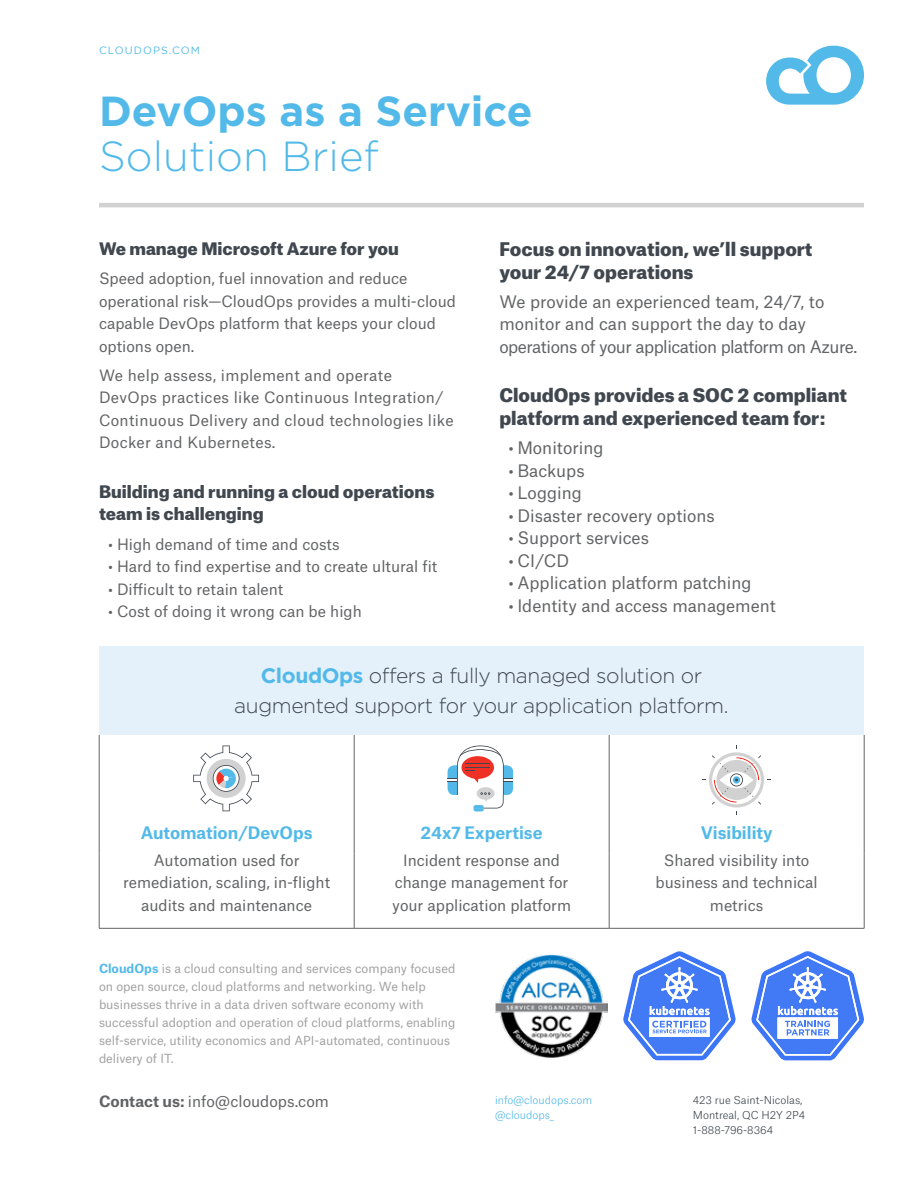
<style>
.page{position:relative;width:918px;height:1188px;background:#fff}
.page>*{position:absolute;margin:0;border:0;box-sizing:border-box;transform-origin:0 0}
.t1{font:700 42px "Gotham";color:#52b9e9}
.t2{font:300 42px "Gotham";color:#52b9e9}
.t3{font:300 21px/30px "Gotham";letter-spacing:-.02em;color:#40474f;text-align:center}
.t4{font:900 18px/22.5px "Atlas Grotesk";color:#40474f}
.t5{font:16.5px/22.5px "Atlas Grotesk";color:#626365}
.t6{font:900 16.5px/22.5px "Atlas Grotesk";color:#40474f}
.t7{font:700 16.5px "Atlas Grotesk";color:#52b9e9}
.t8{font:15px/22.5px "Atlas Grotesk";color:#626365;text-align:center}
.t9{font:15px/22.5px "Atlas Grotesk";letter-spacing:.02em;color:#626365}
.t10{font:12px/18px "Atlas Grotesk";color:#a2a0a1}
.t11{font:300 10.5px/15px "Atlas Grotesk";color:#40474f}
.t12{font:300 10.5px/15px "Atlas Grotesk";color:#52b9e9}
.t13{font:10.5px "Gotham";letter-spacing:.1em;color:#52b9e9}
.s1{font-weight:700;color:#52b9e9}
.s2{font-weight:700}
</style>
<div class="page">
<svg style="left:766px;top:46px;width:98px;height:59px"></svg>
<hr style="left:354px;top:735px;width:1px;height:119px;background:#626365">
<hr style="left:609px;top:735px;width:1px;height:119px;background:#626365">
<hr style="left:354px;top:854px;width:1px;height:74px;background:#626365">
<hr style="left:609px;top:854px;width:1px;height:74px;background:#626365">
<hr style="left:99px;top:735px;width:1px;height:119px;background:#626365">
<hr style="left:864px;top:735px;width:1px;height:119px;background:#626365">
<hr style="left:99px;top:854px;width:1px;height:74px;background:#626365">
<hr style="left:864px;top:854px;width:1px;height:74px;background:#626365">
<hr style="left:99px;top:928px;width:255px;height:1px;background:#626365">
<hr style="left:354px;top:928px;width:255px;height:1px;background:#626365">
<hr style="left:609px;top:928px;width:255px;height:1px;background:#626365">
<hr style="left:99px;top:203px;width:765px;height:4px;background:#d2d1d1">
<div style="left:99px;top:646px;width:765px;height:89px;background:#e4f0fa"></div>
<svg style="left:193px;top:746px;width:66px;height:65px"></svg>
<svg style="left:448px;top:745px;width:65px;height:66px"></svg>
<div style="left:709px;top:752px;width:55px;height:56px;background:#d2d1d1;border-radius:50%"></div>
<svg style="left:712px;top:755px;width:49px;height:50px"></svg>
<img style="left:495px;top:954px;width:112px;height:103px">
<svg style="left:623px;top:951px;width:113px;height:109px"></svg>
<svg style="left:751px;top:951px;width:113px;height:109px"></svg>
<p class="t13" style="left:99px;top:44px;width:102px">CLOUDOPS.COM</p>
<h1 class="t1" style="left:99px;top:87px;width:435px">DevOps as a Service</h1>
<h1 class="t2" style="left:99px;top:133px;width:281px">Solution Brief</h1>
<p class="t6" style="left:99px;top:236px;width:302px">We manage Microsoft Azure for you</p>
<p class="t8" style="left:99px;top:266px;width:358px;text-align:left">Speed adoption, fuel innovation and reduce operational risk—CloudOps provides a multi-cloud capable DevOps platform that keeps your cloud options open.</p>
<p class="t9" style="left:99px;top:362px;width:356px">We help assess, implement and operate DevOps practices like Continuous Integration/ Continuous Delivery and cloud technologies like Docker and Kubernetes.</p>
<p class="t6" style="left:99px;top:479px;width:337px">Building and running a cloud operations team is challenging</p>
<p class="t8" style="left:108px;top:531px;width:233px">• High demand of time and costs</p>
<p class="t8" style="left:108px;top:554px;width:331px">• Hard to find expertise and to create ultural fit</p>
<p class="t8" style="left:108px;top:576px;width:177px">• Difficult to retain talent</p>
<p class="t8" style="left:108px;top:599px;width:255px">• Cost of doing it wrong can be high</p>
<p class="t4" style="left:499px;top:236px;width:315px">Focus on innovation, we’ll support your 24/7 operations</p>
<p class="t5" style="left:499px;top:289px;width:359px">We provide an experienced team, 24/7, to monitor and can support the day to day operations of your application platform on Azure.</p>
<p class="t4" style="left:499px;top:382px;width:349px">CloudOps provides a SOC 2 compliant platform and experienced team for:</p>
<p class="t5" style="left:508px;top:435px;width:97px">• Monitoring</p>
<p class="t5" style="left:508px;top:457px;width:78px">• Backups</p>
<p class="t5" style="left:508px;top:480px;width:75px">• Logging</p>
<p class="t5" style="left:508px;top:502px;width:208px">• Disaster recovery options</p>
<p class="t5" style="left:508px;top:525px;width:142px">• Support services</p>
<p class="t5" style="left:508px;top:547px;width:62px">• CI/CD</p>
<p class="t5" style="left:508px;top:570px;width:245px">• Application platform patching</p>
<p class="t5" style="left:508px;top:592px;width:269px">• Identity and access management</p>
<h2 class="t3" style="left:234px;top:660px;width:496px"><span class="s1">CloudOps</span> offers a fully managed solution or augmented support for your application platform.</h2>
<p class="t7" style="left:141px;top:819px;width:173px">Automation/DevOps</p>
<p class="t7" style="left:421px;top:819px;width:124px">24x7 Expertise</p>
<p class="t7" style="left:701px;top:819px;width:73px">Visibility</p>
<p class="t8" style="left:123px;top:847px;width:208px">Automation used for remediation, scaling, in-flight audits and maintenance</p>
<p class="t8" style="left:392px;top:847px;width:180px">Incident response and change management for your application platform</p>
<p class="t8" style="left:656px;top:847px;width:164px">Shared visibility into business and technical metrics</p>
<p class="t10" style="left:99px;top:958px;width:358px"><span class="s1">CloudOps</span> is a cloud consulting and services company focused on open source, cloud platforms and networking. We help businesses thrive in a data driven software economy with successful adoption and operation of cloud platforms, enabling self-service, utility economics and API-automated, continuous delivery of IT.</p>
<p class="t8" style="left:99px;top:1089px;width:232px"><span class="s2">Contact us:</span> info@cloudops.com</p>
<p class="t12" style="left:495px;top:1091px;width:99px">info@cloudops.com @cloudops_</p>
<p class="t11" style="left:693px;top:1091px;width:114px">423 rue Saint-Nicolas,<br>Montreal, QC H2Y 2P4<br>1-888-796-8364</p>
</div>
